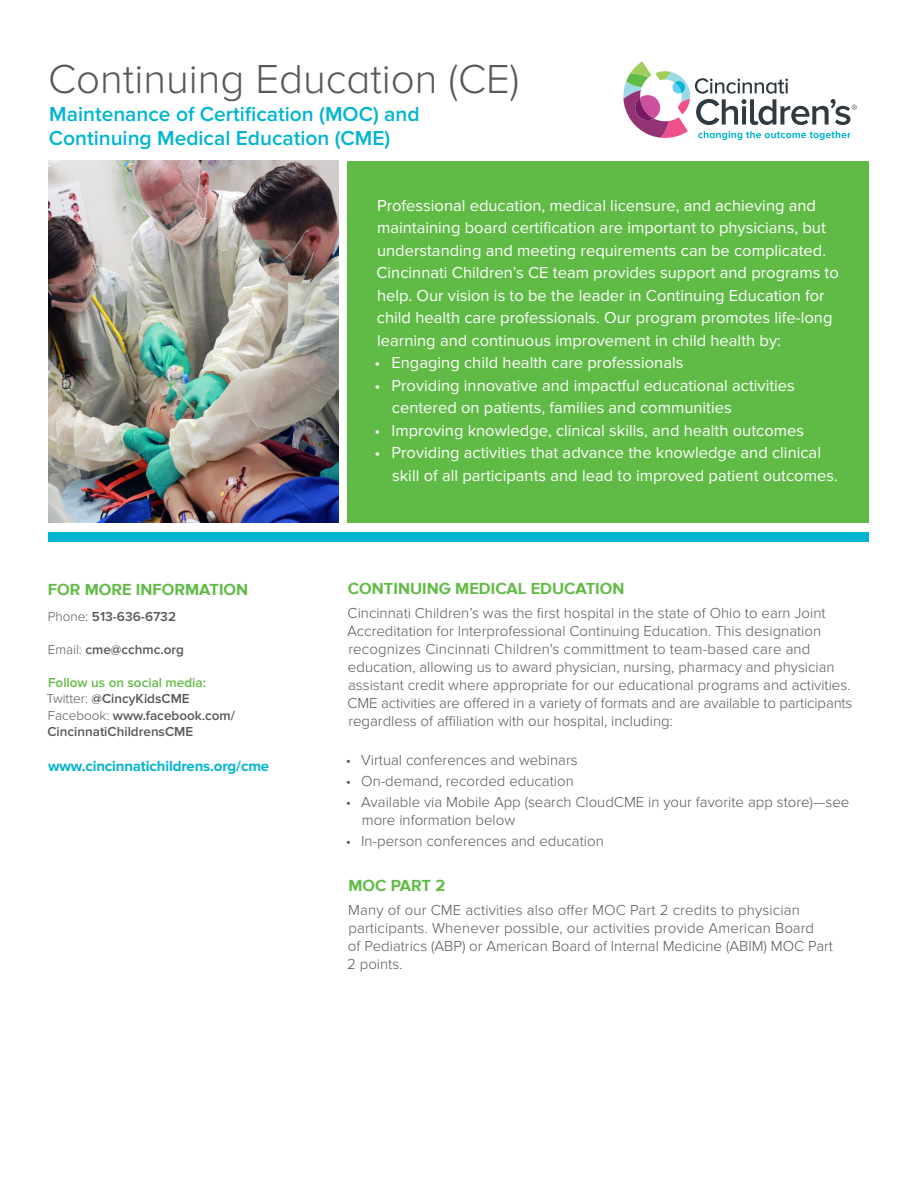
<style>
.page{position:relative;width:918px;height:1188px;background:#fff}
.page>*{position:absolute;margin:0;border:0;box-sizing:border-box;transform-origin:0 0}
.t1{font:300 42px "Proxima Nova A";color:#57585a}
.t2{font:600 21px "Proxima Nova";color:#00b5d1}
.t3{font:16.5px/22.5px "Proxima Nova";color:#fff}
.t4{font:700 16.5px "Proxima Nova A";color:#60bb46}
.t5{font:300 15px/18px "Proxima Nova";color:#57585a}
.t6{font:700 15px "Proxima Nova";letter-spacing:-.01em;color:#00b5d1}
.t7{font:600 13.5px/16.5px "Proxima Nova";color:#57585a}
.t8{font:600 13.5px "Proxima Nova";color:#60bb46}
.s1{font-weight:300}
</style>
<div class="page">
<div style="left:348px;top:161px;width:521px;height:362px;background:#60bb46"></div>
<img style="left:49px;top:161px;width:289px;height:362px">
<div style="left:49px;top:533px;width:820px;height:9px;background:#00b5d1"></div>
<svg style="left:623px;top:61px;width:234px;height:79px"></svg>
<p class="t1" style="left:48px;top:55px;width:473px">Continuing Education (CE)</p>
<p class="t2" style="left:49px;top:102px;width:372px">Maintenance of Certification (MOC) and</p>
<p class="t2" style="left:49px;top:126px;width:343px">Continuing Medical Education (CME)</p>
<p class="t4" style="left:48px;top:580px;width:202px">FOR MORE INFORMATION</p>
<p class="t7" style="left:48px;top:608px;width:130px"><span class="s1">Phone:</span> 513-636-6732</p>
<p class="t7" style="left:48px;top:641px;width:138px"><span class="s1">Email:</span> cme@cchmc.org</p>
<p class="t8" style="left:48px;top:674px;width:160px">Follow us on social media:</p>
<p class="t7" style="left:46px;top:691px;width:145px"><span class="s1">Twitter:</span> @CincyKidsCME</p>
<p class="t7" style="left:47px;top:707px;width:189px"><span class="s1">Facebook:</span> www.facebook.com/<br>CincinnatiChildrensCME</p>
<p class="t6" style="left:48px;top:757px;width:223px">www.cincinnatichildrens.org/cme</p>
<p class="t3" style="left:376px;top:195px;width:464px">Professional education, medical licensure, and achieving and maintaining board certification are important to physicians, but understanding and meeting requirements can be complicated.<br>Cincinnati Children’s CE team provides support and programs to help. Our vision is to be the leader in Continuing Education for child health care professionals. Our program promotes life-long learning and continuous improvement in child health by:</p>
<p class="t3" style="left:374px;top:352px;width:310px">• Engaging child health care professionals</p>
<p class="t3" style="left:392px;top:375px;width:405px;text-indent:-17px">• Providing innovative and impactful educational activities centered on patients, families and communities</p>
<p class="t3" style="left:374px;top:420px;width:431px">• Improving knowledge, clinical skills, and health outcomes</p>
<p class="t3" style="left:392px;top:442px;width:447px;text-indent:-18px">• Providing activities that advance the knowledge and clinical skill of all participants and lead to improved patient outcomes.</p>
<p class="t4" style="left:348px;top:579px;width:278px">CONTINUING MEDICAL EDUCATION</p>
<p class="t5" style="left:347px;top:605px;width:507px">Cincinnati Children’s was the first hospital in the state of Ohio to earn Joint Accreditation for Interprofessional Continuing Education. This designation recognizes Cincinnati Children's committment to team-based care and education, allowing us to award physician, nursing, pharmacy and physician assistant credit where appropriate for our educational programs and activities.<br>CME activities are offered in a variety of formats and are available to participants regardless of affiliation with our hospital, including:</p>
<p class="t5" style="left:346px;top:752px;width:233px">• Virtual conferences and webinars</p>
<p class="t5" style="left:346px;top:773px;width:230px">• On-demand, recorded education</p>
<p class="t5" style="left:362px;top:794px;width:489px;text-indent:-16px">• Available via Mobile App (search CloudCME in your favorite app store)—see more information below</p>
<p class="t5" style="left:346px;top:833px;width:260px">• In-person conferences and education</p>
<p class="t4" style="left:348px;top:876px;width:98px">MOC PART 2</p>
<p class="t5" style="left:348px;top:902px;width:467px">Many of our CME activities also offer MOC Part 2 credits to physician participants. Whenever possible, our activities provide American Board</p>
<p class="t5" style="left:348px;top:938px;width:487px">of Pediatrics (ABP) or American Board of Internal Medicine (ABIM) MOC Part</p>
<p class="t5" style="left:347px;top:956px;width:57px">2 points.</p>
</div>
